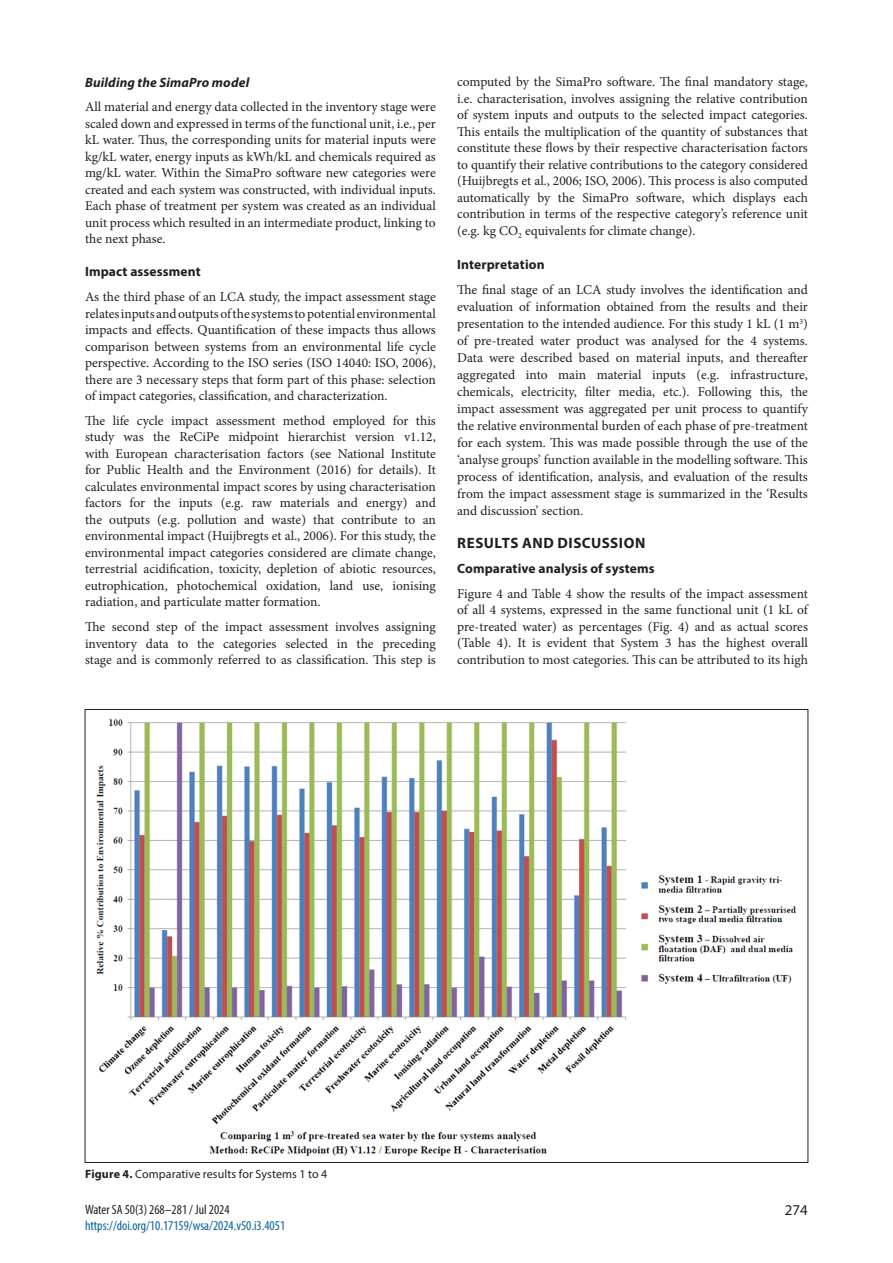
<style>
.page{position:relative;width:893px;height:1263px;background:#fff}
.page>*{position:absolute;margin:0;border:0;box-sizing:border-box;transform-origin:0 0}
.t1{font:700 15px "Myriad Pro";letter-spacing:.035em;color:#231f20}
.t2{font:15px "Myriad Pro";color:#231f20}
.Paragraph_Text{font:13.5px/16.5px "Minion Pro";color:#231f20;text-align:justify}
.t3{font:700 13.5px "Myriad Pro";letter-spacing:.01em;color:#231f20}
.t4{font:condensed 13.5px "Myriad Pro";color:#056199}
.t5{font:condensed 13.5px "Myriad Pro";color:#231f20}
.t6{font:italic 700 13.5px "Myriad Pro";letter-spacing:.01em;color:#231f20}
.t7{font:12px "Myriad Pro";letter-spacing:.005em;color:#231f20}
.s1{font-weight:700}
</style>
<div class="page">
<img style="left:96px;top:719px;width:701px;height:437px">
<h3 class="t6" style="left:85px;top:73px;width:166px">Building the SimaPro model</h3>
<p class="Paragraph_Text" style="left:85px;top:99px;width:352px">All material and energy data collected in the inventory stage were scaled down and expressed in terms of the functional unit, i.e., per kL water. Thus, the corresponding units for material inputs were kg/kL water, energy inputs as kWh/kL and chemicals required as mg/kL water. Within the SimaPro software new categories were created and each system was constructed, with individual inputs.<br>Each phase of treatment per system was created as an individual unit process which resulted in an intermediate product, linking to the next phase.</p>
<h2 class="t3" style="left:85px;top:263px;width:117px">Impact assessment</h2>
<p class="Paragraph_Text" style="left:85px;top:289px;width:352px">As the third phase of an LCA study, the impact assessment stage relates inputs and outputs of the systems to potential environmental impacts and effects. Quantification of these impacts thus allows comparison between systems from an environmental life cycle perspective. According to the ISO series (ISO 14040: ISO, 2006), there are 3 necessary steps that form part of this phase: selection of impact categories, classification, and characterization.</p>
<p class="Paragraph_Text" style="left:85px;top:412px;width:352px">The life cycle impact assessment method employed for this study was the ReCiPe midpoint hierarchist version v1.12, with European characterisation factors (see National Institute for Public Health and the Environment (2016) for details). It calculates environmental impact scores by using characterisation factors for the inputs (e.g. raw materials and energy) and the outputs (e.g. pollution and waste) that contribute to an environmental impact (Huijbregts et al., 2006). For this study, the environmental impact categories considered are climate change, terrestrial acidification, toxicity, depletion of abiotic resources, eutrophication, photochemical oxidation, land use, ionising radiation, and particulate matter formation.</p>
<p class="Paragraph_Text" style="left:85px;top:619px;width:352px">The second step of the impact assessment involves assigning inventory data to the categories selected in the preceding stage and is commonly referred to as classification. This step is</p>
<p class="Paragraph_Text" style="left:457px;top:74px;width:352px">computed by the SimaPro software. The final mandatory stage, i.e. characterisation, involves assigning the relative contribution of system inputs and outputs to the selected impact categories.<br>This entails the multiplication of the quantity of substances that constitute these flows by their respective characterisation factors to quantify their relative contributions to the category considered (Huijbregts et al., 2006; ISO, 2006). This process is also computed automatically by the SimaPro software, which displays each contribution in terms of the respective category’s reference unit (e.g. kg CO<sub>2</sub> equivalents for climate change).</p>
<h2 class="t3" style="left:457px;top:255px;width:89px">Interpretation</h2>
<p class="Paragraph_Text" style="left:457px;top:281px;width:352px;line-height:17px">The final stage of an LCA study involves the identification and evaluation of information obtained from the results and their presentation to the intended audience. For this study 1 kL (1 m<sup>3</sup>) of pre-treated water product was analysed for the 4 systems.<br>Data were described based on material inputs, and thereafter aggregated into main material inputs (e.g. infrastructure, chemicals, electricity, filter media, etc.). Following this, the impact assessment was aggregated per unit process to quantify the relative environmental burden of each phase of pre-treatment for each system. This was made possible through the use of the ‘analyse groups’ function available in the modelling software. This process of identification, analysis, and evaluation of the results from the impact assessment stage is summarized in the ‘Results and discussion’ section.</p>
<h1 class="t1" style="left:457px;top:533px;width:190px">RESULTS AND DISCUSSION</h1>
<h2 class="t3" style="left:457px;top:559px;width:199px">Comparative analysis of systems</h2>
<p class="Paragraph_Text" style="left:457px;top:585px;width:352px">Figure 4 and Table 4 show the results of the impact assessment of all 4 systems, expressed in the same functional unit (1 kL of pre-treated water) as percentages (Fig. 4) and as actual scores (Table 4). It is evident that System 3 has the highest overall contribution to most categories. This can be attributed to its high</p>
<p class="t7" style="left:85px;top:1166px;width:244px"><span class="s1">Figure 4.</span> Comparative results for Systems 1 to 4</p>
<p class="t5" style="left:85px;top:1201px;width:146px">Water SA 50(3) 268–281 / Jul 2024</p>
<p class="t2" style="left:785px;top:1200px;width:25px">274</p>
<p class="t4" style="left:85px;top:1217px;width:202px">https://doi.org/10.17159/wsa/2024.v50.i3.4051</p>
</div>
